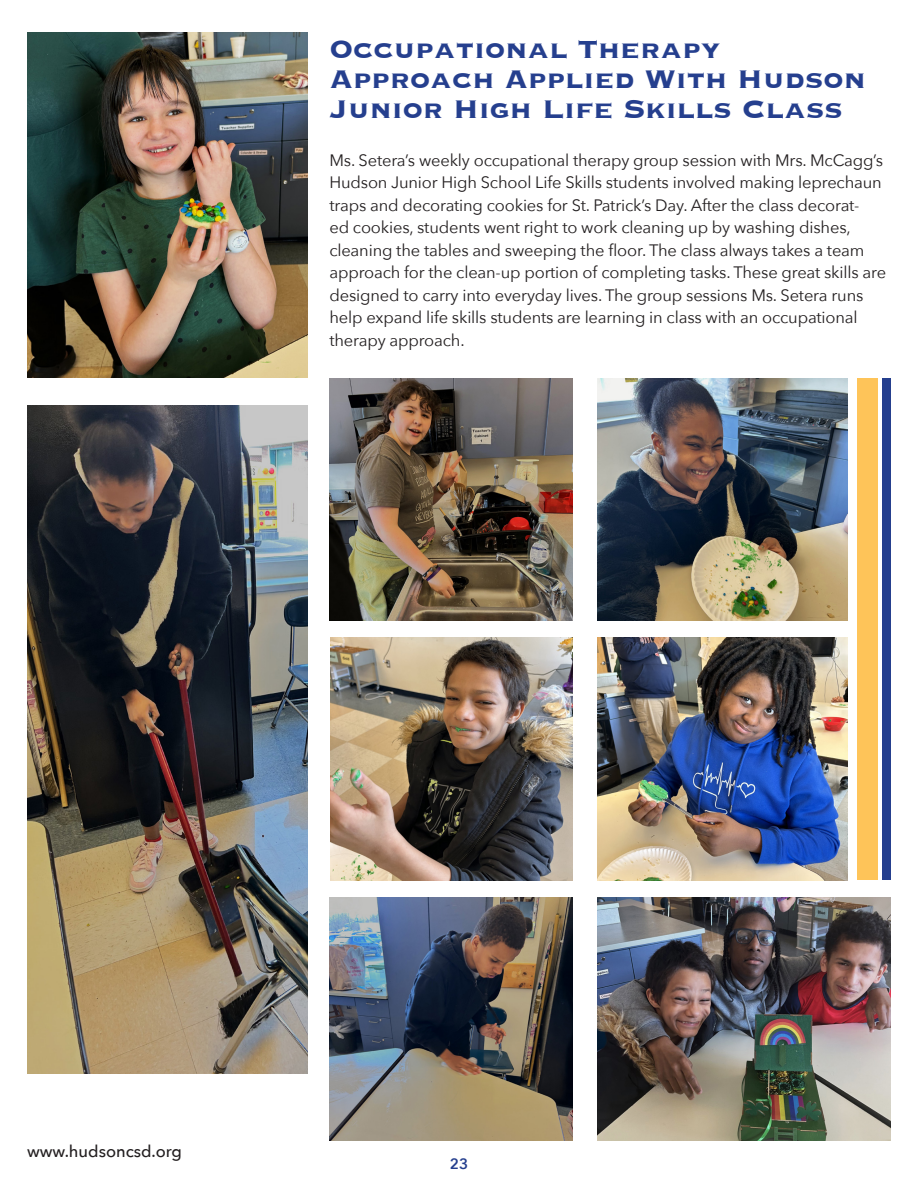
<style>
.page{position:relative;width:918px;height:1188px;background:#fff}
.page>*{position:absolute;margin:0;border:0;box-sizing:border-box;transform-origin:0 0}
.t1{font:700 33px/30px "Copperplate";color:#253f8e}
.t2{font:16.5px/22.5px "Avenir Next";letter-spacing:-.01em;color:#231f20}
.t3{font:500 16.5px "Avenir Next";color:#231f20}
.t4{font:600 15px "Avenir Next";color:#253f8e}
</style>
<div class="page">
<img style="left:27px;top:32px;width:281px;height:346px">
<img style="left:329px;top:378px;width:243px;height:243px">
<img style="left:597px;top:638px;width:251px;height:243px">
<img style="left:597px;top:378px;width:251px;height:243px">
<img style="left:597px;top:898px;width:294px;height:242px">
<img style="left:330px;top:638px;width:242px;height:243px">
<img style="left:27px;top:406px;width:281px;height:668px">
<img style="left:329px;top:898px;width:243px;height:242px">
<div style="left:857px;top:379px;width:21px;height:501px;background:#fec459"></div>
<div style="left:882px;top:379px;width:9px;height:501px;background:#253f8e"></div>
<p class="t1" style="left:329px;top:32px;width:538px">Occupational Therapy<br>Approach Applied With Hudson<br>Junior High Life Skills Class</p>
<p class="t2" style="left:329px;top:148px;width:558px">Ms. Setera’s weekly occupational therapy group session with Mrs. McCagg’s Hudson Junior High School Life Skills students involved making leprechaun traps and decorating cookies for St. Patrick’s Day. After the class decorat-<br>ed cookies, students went right to work cleaning up by washing dishes, cleaning the tables and sweeping the floor. The class always takes a team approach for the clean-up portion of completing tasks. These great skills are designed to carry into everyday lives. The group sessions Ms. Setera runs help expand life skills students are learning in class with an occupational therapy approach.</p>
<p class="t3" style="left:27px;top:1138px;width:157px">www.hudsoncsd.org</p>
<p class="t4" style="left:450px;top:1151px;width:20px">23</p>
</div>
